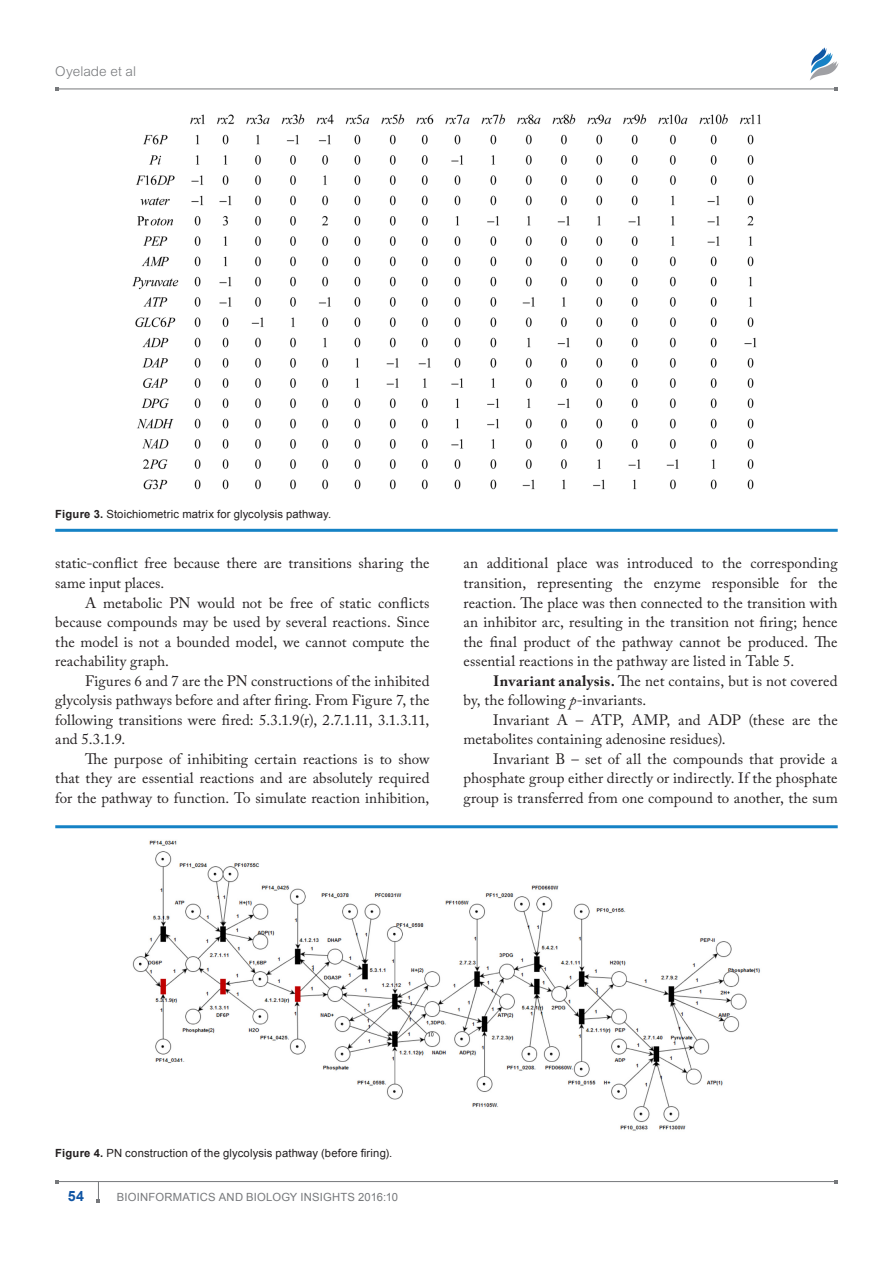
<style>
.page{position:relative;width:893px;height:1263px;background:#fff}
.page>*{position:absolute;margin:0;border:0;box-sizing:border-box;transform-origin:0 0}
.Tx{font:15px/19.5px "Adobe Caslon Pro";letter-spacing:.005em;color:#231f20;text-align:justify}
.t1{font:700 14.25px "Arial";color:#1055a4}
.t2{font:300 13.5px "Arial MT Std";letter-spacing:.005em;color:#76787b}
.FigC{font:11.25px "Arial";letter-spacing:.015em;color:#231f20}
.t3{font:11.25px "Arial";letter-spacing:.015em;color:#76787b}
.s1{font-weight:700}
.s2{font-style:italic}
</style>
<div class="page">
<hr style="left:57px;top:89px;width:779px;height:1px;background:#76787b">
<hr style="left:57px;top:1181px;width:779px;height:1px;background:#76787b">
<img style="left:810px;top:47px;width:29px;height:33px">
<svg style="left:97px;top:1182px;width:3px;height:20px"></svg>
<hr style="left:55px;top:529px;width:783px;height:3px;background:#1582c5">
<img style="left:132px;top:114px;width:629px;height:376px">
<hr style="left:55px;top:825px;width:783px;height:3px;background:#1582c5">
<img style="left:132px;top:840px;width:628px;height:291px">
<p class="t2" style="left:55px;top:63px;width:82px">Oyelade et al</p>
<p class="FigC" style="left:55px;top:506px;width:278px"><span class="s1">Figure 3.</span> Stoichiometric matrix for glycolysis pathway.</p>
<p class="Tx" style="left:55px;top:554px;width:376px">static-conflict free because there are transitions sharing the same input places.</p>
<p class="Tx" style="left:55px;top:593px;width:376px;text-indent:30px">A metabolic PN would not be free of static conflicts because compounds may be used by several reactions. Since the model is not a bounded model, we cannot compute the reachability graph.</p>
<p class="Tx" style="left:55px;top:671px;width:376px;text-indent:30px">Figures 6 and 7 are the PN constructions of the inhibited glycolysis pathways before and after firing. From Figure 7, the following transitions were fired: 5.3.1.9(r), 2.7.1.11, 3.1.3.11, and 5.3.1.9.</p>
<p class="Tx" style="left:55px;top:749px;width:376px;text-indent:30px">The purpose of inhibiting certain reactions is to show that they are essential reactions and are absolutely required for the pathway to function. To simulate reaction inhibition,</p>
<p class="Tx" style="left:463px;top:554px;width:376px">an additional place was introduced to the corresponding transition, representing the enzyme responsible for the reaction. The place was then connected to the transition with an inhibitor arc, resulting in the transition not firing; hence the final product of the pathway cannot be produced. The essential reactions in the pathway are listed in Table 5.</p>
<h2 class="Tx" style="left:463px;top:671px;width:376px;text-indent:30px"><span class="s1">Invariant analysis.</span> The net contains, but is not covered by, the following <span class="s2">p</span>-invariants.</h2>
<p class="Tx" style="left:463px;top:710px;width:376px;text-indent:30px">Invariant A – ATP, AMP, and ADP (these are the metabolites containing adenosine residues).</p>
<p class="Tx" style="left:463px;top:749px;width:376px;text-indent:30px">Invariant B – set of all the compounds that provide a phosphate group either directly or indirectly. If the phosphate group is transferred from one compound to another, the sum</p>
<p class="FigC" style="left:55px;top:1146px;width:339px"><span class="s1">Figure 4.</span> PN construction of the glycolysis pathway (before firing).</p>
<p class="t1" style="left:68px;top:1186px;width:18px">54</p>
<p class="t3" style="left:117px;top:1189px;width:283px">Bioinformatics and Biology I nsights 2016:10</p>
</div>
